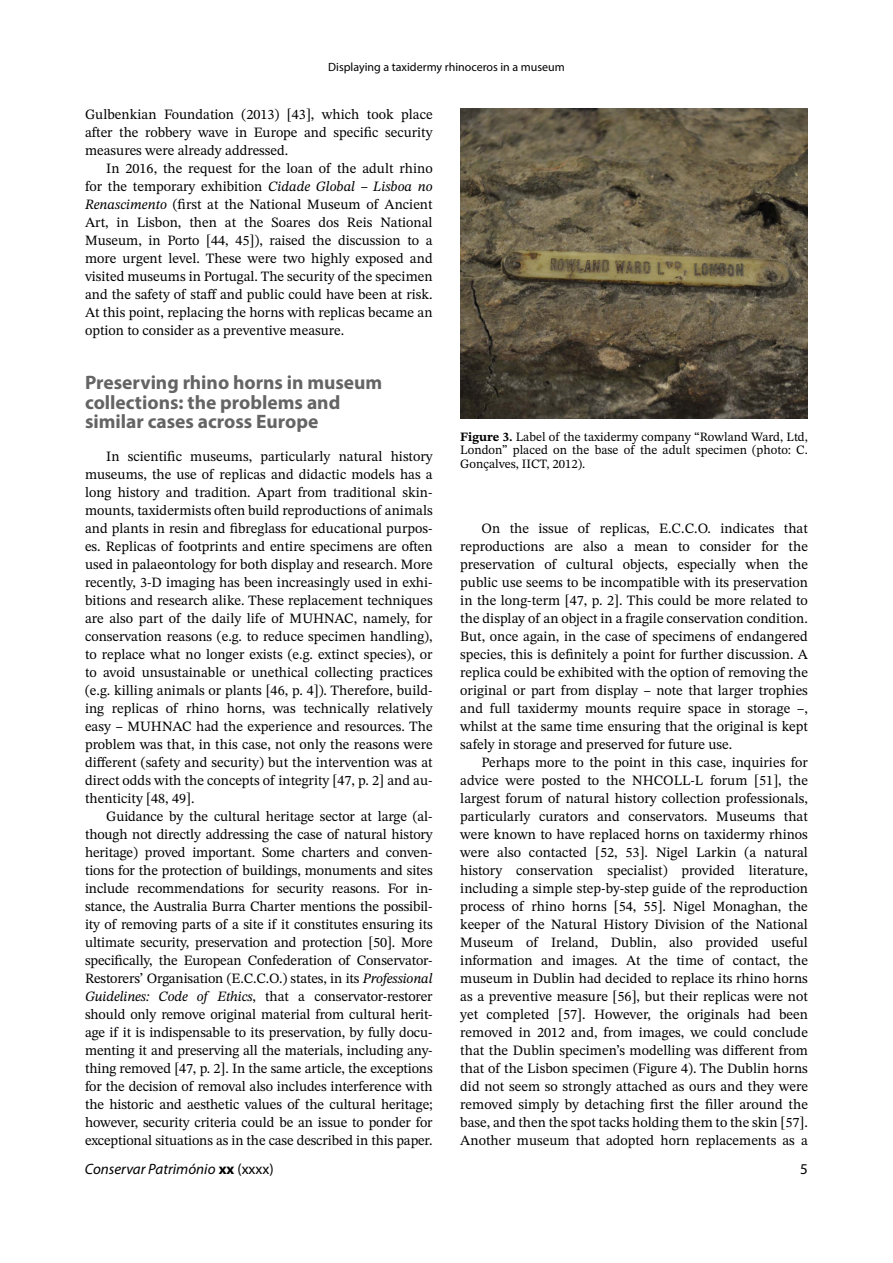
<style>
.page{position:relative;width:893px;height:1263px;background:#fff}
.page>*{position:absolute;margin:0;border:0;box-sizing:border-box;transform-origin:0 0}
.t1{font:700 19.5px/19.5px "Myriad Pro";color:#646464}
.t2{font:italic 15px "Myriad Pro";color:#000}
.t3{font:15px "Myriad Pro";color:#000}
.t4{font:14.25px/18px "STIX Two Text";color:#000;text-align:justify}
.t5{font:12.75px/13.5px "STIX Two Text";color:#000;text-align:justify}
.t6{font:12px "Myriad Pro";color:#000}
.s1{font-style:italic}
.s2{font-weight:700;font-style:normal}
.s3{font-style:normal}
.s4{font-weight:700}
</style>
<div class="page">
<img style="left:460px;top:108px;width:348px;height:310px">
<p class="t6" style="left:328px;top:59px;width:238px">Displaying a taxidermy rhinoceros in a museum</p>
<p class="t4" style="left:85px;top:105px;width:349px">Gulbenkian Foundation (2013) [43], which took place after the robbery wave in Europe and specific security measures were already addressed.</p>
<p class="t4" style="left:85px;top:159px;width:349px;text-indent:21px">In 2016, the request for the loan of the adult rhino for the temporary exhibition <span class="s1">Cidade Global – Lisboa no Renascimento</span> (first at the National Museum of Ancient Art, in Lisbon, then at the Soares dos Reis National Museum, in Porto [44, 45]), raised the discussion to a more urgent level. These were two highly exposed and visited museums in Portugal. The security of the specimen and the safety of staff and public could have been at risk.<br>At this point, replacing the horns with replicas became an option to consider as a preventive measure.</p>
<h1 class="t1" style="left:85px;top:372px;width:299px">Preserving rhino horns in museum collections: the problems and similar cases across Europe</h1>
<p class="t4" style="left:85px;top:447px;width:349px;text-indent:21px">In scientific museums, particularly natural history museums, the use of replicas and didactic models has a long history and tradition. Apart from traditional skin&shy;mounts, taxidermists often build reproductions of animals and plants in resin and fibreglass for educational purpos&shy;es. Replicas of footprints and entire specimens are often used in palaeontology for both display and research. More recently, 3-D imaging has been increasingly used in exhi&shy;bitions and research alike. These replacement techniques are also part of the daily life of MUHNAC, namely, for conservation reasons (e.g. to reduce specimen handling), to replace what no longer exists (e.g. extinct species), or to avoid unsustainable or unethical collecting practices (e.g. killing animals or plants [46, p. 4]). Therefore, build&shy;ing replicas of rhino horns, was technically relatively easy – MUHNAC had the experience and resources. The problem was that, in this case, not only the reasons were different (safety and security) but the intervention was at direct odds with the concepts of integrity [47, p. 2] and au&shy;thenticity [48, 49].</p>
<p class="t4" style="left:85px;top:807px;width:349px;text-indent:21px">Guidance by the cultural heritage sector at large (al&shy;though not directly addressing the case of natural history heritage) proved important. Some charters and conven&shy;tions for the protection of buildings, monuments and sites include recommendations for security reasons. For in&shy;stance, the Australia Burra Charter mentions the possibil&shy;ity of removing parts of a site if it constitutes ensuring its ultimate security, preservation and protection [50]. More specifically, the European Confederation of Conservator-Restorers’ Organisation (E.C.C.O.) states, in its <span class="s1">Professional Guidelines: Code of Ethics</span>, that a conservator-restorer should only remove original material from cultural herit&shy;age if it is indispensable to its preservation, by fully docu&shy;menting it and preserving all the materials, including any&shy;thing removed [47, p. 2]. In the same article, the exceptions for the decision of removal also includes interference with the historic and aesthetic values of the cultural heritage; however, security criteria could be an issue to ponder for exceptional situations as in the case described in this paper.</p>
<p class="t2" style="left:85px;top:1160px;width:190px">Conservar Património <span class="s2">xx</span> <span class="s3">(xxxx)</span></p>
<p class="t5" style="left:460px;top:430px;width:349px"><span class="s4">Figure 3.</span> Label of the taxidermy company “Rowland Ward, Ltd, London” placed on the base of the adult specimen (photo: C.<br>Gonçalves, IICT, 2012).</p>
<p class="t4" style="left:460px;top:519px;width:349px;text-indent:21px">On the issue of replicas, E.C.C.O. indicates that reproductions are also a mean to consider for the preservation of cultural objects, especially when the public use seems to be incompatible with its preservation in the long-term [47, p. 2]. This could be more related to the display of an object in a fragile conservation condition.<br>But, once again, in the case of specimens of endangered species, this is definitely a point for further discussion. A replica could be exhibited with the option of removing the original or part from display – note that larger trophies and full taxidermy mounts require space in storage –, whilst at the same time ensuring that the original is kept safely in storage and preserved for future use.</p>
<p class="t4" style="left:460px;top:753px;width:349px;text-indent:21px">Perhaps more to the point in this case, inquiries for advice were posted to the NHCOLL-L forum [51], the largest forum of natural history collection professionals, particularly curators and conservators. Museums that were known to have replaced horns on taxidermy rhinos were also contacted [52, 53]. Nigel Larkin (a natural history conservation specialist) provided literature, including a simple step-by-step guide of the reproduction process of rhino horns [54, 55]. Nigel Monaghan, the keeper of the Natural History Division of the National Museum of Ireland, Dublin, also provided useful information and images. At the time of contact, the museum in Dublin had decided to replace its rhino horns as a preventive measure [56], but their replicas were not yet completed [57]. However, the originals had been removed in 2012 and, from images, we could conclude that the Dublin specimen’s modelling was different from that of the Lisbon specimen (Figure 4). The Dublin horns did not seem so strongly attached as ours and they were removed simply by detaching first the filler around the base, and then the spot tacks holding them to the skin [57].<br>Another museum that adopted horn replacements as a</p>
<p class="t3" style="left:800px;top:1160px;width:9px">5</p>
</div>
